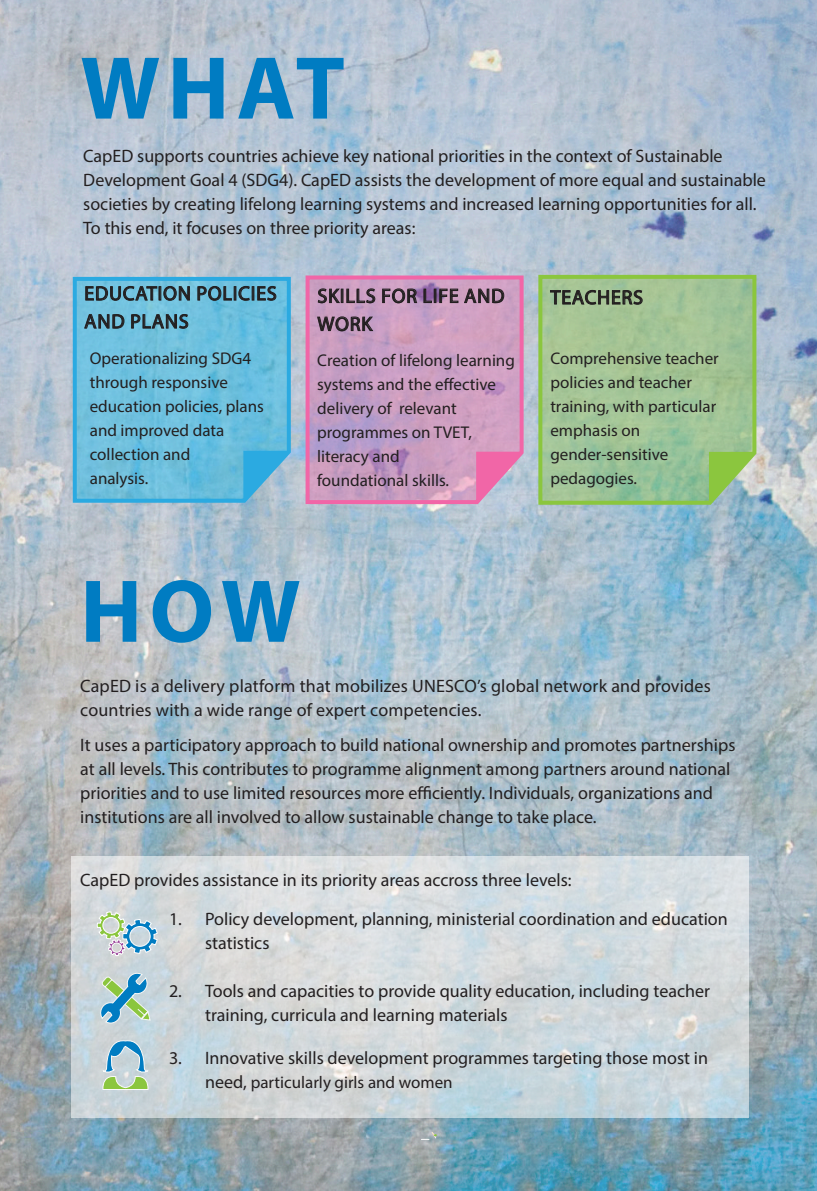
<style>
.page{position:relative;width:817px;height:1191px;background:#fff}
.page>*{position:absolute;margin:0;border:0;box-sizing:border-box;transform-origin:0 0}
.Purple_Section_1st_L{font:700 90px "Myriad Pro";letter-spacing:.08em;color:#007cc2}
.Body_2{font:20px/28px "Myriad Pro";letter-spacing:.04em;color:#231f20}
.Bodytext{font:18px/24px "Myriad Pro";color:#231f20}
.Bodytext-2{font:17px/24px "Myriad Pro";color:#231f20}
.Bodytext-3{font:16.8px/24px "Myriad Pro";color:#231f20}
.s1{font-size:18px}
</style>
<div class="page">
<img style="left:0;top:0;width:816px;height:1191px">
<svg style="left:71px;top:857px;width:677px;height:261px;background:#d1d9dc"></svg>
<svg style="left:303px;top:273px;width:222px;height:233px;background:#ca9bc0"></svg>
<svg style="left:475px;top:451px;width:50px;height:55px;background:#d497bf"></svg>
<svg style="left:317px;top:288px;width:58px;height:15px"></svg>
<svg style="left:382px;top:288px;width:35px;height:15px"></svg>
<svg style="left:423px;top:285px;width:81px;height:18px"></svg>
<svg style="left:317px;top:310px;width:56px;height:27px;background:#a3819e"></svg>
<svg style="left:71px;top:275px;width:222px;height:230px;background:#6bbedd"></svg>
<svg style="left:242px;top:450px;width:50px;height:54px;background:#69b4d8"></svg>
<svg style="left:85px;top:283px;width:105px;height:18px;background:#5b92a6"></svg>
<svg style="left:197px;top:286px;width:79px;height:15px"></svg>
<svg style="left:84px;top:311px;width:40px;height:18px"></svg>
<svg style="left:131px;top:311px;width:57px;height:18px"></svg>
<svg style="left:536px;top:273px;width:222px;height:234px;background:#9fc393"></svg>
<svg style="left:707px;top:451px;width:50px;height:55px;background:#9bc382"></svg>
<svg style="left:550px;top:287px;width:92px;height:18px;background:#7c9172"></svg>
<svg style="left:97px;top:911px;width:61px;height:45px;background:#b6ced0"></svg>
<svg style="left:421px;top:1131px;width:16px;height:8px"></svg>
<svg style="left:99px;top:972px;width:52px;height:52px;background:#94c1c2"></svg>
<svg style="left:86px;top:1038px;width:78px;height:52px;background:#b4cccc"></svg>
<p class="Purple_Section_1st_L" style="left:80px;top:30px;width:266px">WHAT</p>
<p class="Bodytext" style="left:83px;top:143px;width:684px">CapED supports countries achieve key national priorities in the context of Sustainable Development Goal 4 (SDG4). CapED assists the development of more equal and sustainable societies by creating lifelong learning systems and increased learning opportunities for all.<br>To this end, it focuses on three priority areas:</p>
<p class="Body_2" style="left:84px;top:279px;width:194px">EDUCATION POLICIES<br>AND PLANS</p>
<p class="Bodytext-2" style="left:90px;top:346px;width:176px">Operationalizing SDG4 through responsive education policies, plans and improved data collection and<br>analysis.</p>
<p class="Body_2" style="left:317px;top:281px;width:188px">SKILLS FOR LIFE AND<br>WORK</p>
<p class="Bodytext-2" style="left:317px;top:348px;width:199px">Creation of lifelong learning systems and the effective delivery of relevant programmes on TVET, literacy and<br>foundational skills.</p>
<p class="Body_2" style="left:550px;top:283px;width:94px">TEACHERS</p>
<p class="Bodytext-3" style="left:550px;top:346px;width:170px">Comprehensive teacher policies and teacher training, with particular emphasis on gender-sensitive pedagogies.</p>
<p class="Purple_Section_1st_L" style="left:80px;top:553px;width:222px">HOW</p>
<p class="Bodytext" style="left:80px;top:673px;width:632px">CapED is a delivery platform that mobilizes UNESCO’s global network and provides countries with a wide range of expert competencies.</p>
<p class="Bodytext" style="left:80px;top:733px;width:656px">It uses a participatory approach to build national ownership and promotes partnerships at all levels. This contributes to programme alignment among partners around national priorities and to use limited resources more efficiently. Individuals, organizations and institutions are all involved to allow sustainable change to take place.</p>
<p class="Bodytext" style="left:80px;top:867px;width:493px">CapED provides assistance in its priority areas accross three levels:</p>
<p class="Bodytext" style="left:205px;top:907px;width:524px;text-indent:-36px">1. Policy development, planning, ministerial coordination and education statistics</p>
<p class="Bodytext" style="left:205px;top:978px;width:506px;text-indent:-36px">2. Tools and capacities to provide quality education, including teacher training, curricula and learning materials</p>
<p class="Bodytext" style="left:169px;top:1045px;width:540px">3. Innovative skills development programmes targeting those most in</p>
<p class="Bodytext-2" style="left:205px;top:1070px;width:249px"><span class="s1">need,</span> particularly girls and women</p>
</div>
